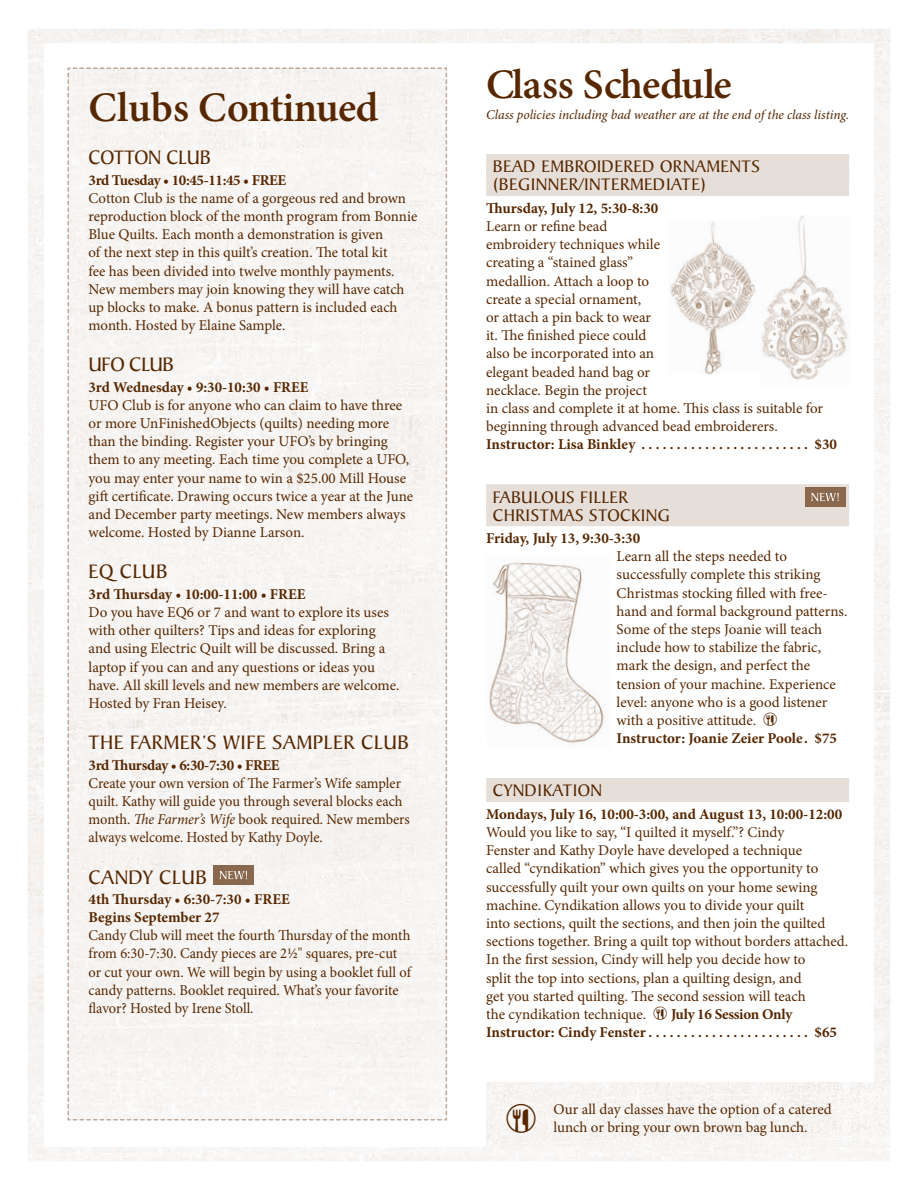
<style>
.page{position:relative;width:918px;height:1188px;background:#fff}
.page>*{position:absolute;margin:0;border:0;box-sizing:border-box;transform-origin:0 0}
.t1{font:600 42px "Minion Pro";color:#572700}
.t2{font:36px "Bundesbahn Pi Three";color:#572700}
.t3{font:21px "Baker Signet";letter-spacing:.02em;color:#572700}
.t4{font:21px "Baker Signet";letter-spacing:-.01em;color:#572700}
.t5{font:18px/18px "Baker Signet";letter-spacing:.02em;color:#572700}
.t6{font:15px/18.1px "Minion Pro";color:#572700}
.t7{font:15px/18.1px "Minion Pro";color:#572700;scale:.96 1}
.t8{font:700 15px/18.1px "Minion Pro";color:#572700}
.t9{font:700 15px "Minion Pro";letter-spacing:-.025em;color:#572700}
.t10{font:italic 13.5px "Minion Pro";letter-spacing:-.005em;color:#572700}
.s1{font-style:italic}
.s2{font-family:"Bundesbahn Pi Three";font-size:16.5px}
.s3{font-weight:700}
</style>
<div class="page">
<img style="left:28px;top:29px;width:862px;height:1132px">
<div style="left:486px;top:154px;width:363px;height:24px;background:#e6dfd9"></div>
<div style="left:486px;top:172px;width:363px;height:24px;background:#e6dfd9"></div>
<div style="left:486px;top:484px;width:363px;height:24px;background:#e6dfd9"></div>
<div style="left:486px;top:502px;width:363px;height:24px;background:#e6dfd9"></div>
<div style="left:486px;top:778px;width:363px;height:24px;background:#e6dfd9"></div>
<img style="left:486px;top:555px;width:125px;height:195px">
<img style="left:668px;top:220px;width:91px;height:154px">
<img style="left:759px;top:215px;width:92px;height:170px">
<img style="left:486px;top:1082px;width:402px;height:65px">
<div style="left:805px;top:488px;width:41px;height:19px;background:#8a684d"></div>
<svg style="left:811px;top:493px;width:28px;height:8px"></svg>
<div style="left:68px;top:68px;width:379px;height:1052px;background:#f6f4f2"></div>
<h1 class="t1" style="left:89px;top:78px;width:292px">Clubs Continued</h1>
<h3 class="t4" style="left:89px;top:146px;width:122px">COTTON CLUB</h3>
<p class="t9" style="left:89px;top:169px;width:199px">3rd Tuesday • 10:45-11:45 • FREE</p>
<p class="t6" style="left:89px;top:189px;width:330px">Cotton Club is the name of a gorgeous red and brown reproduction block of the month program from Bonnie Blue Quilts. Each month a demonstration is given<br>of the next step in this quilt’s creation. The total kit<br>fee has been divided into twelve monthly payments.<br>New members may join knowing they will have catch up blocks to make. A bonus pattern is included each month. Hosted by Elaine Sample.</p>
<h3 class="t3" style="left:89px;top:353px;width:85px">UFO CLUB</h3>
<p class="t8" style="left:89px;top:378px;width:221px">3rd Wednesday • 9:30-10:30 • FREE</p>
<p class="t6" style="left:89px;top:396px;width:326px">UFO Club is for anyone who can claim to have three or more UnFinishedObjects (quilts) needing more than the binding. Register your UFO’s by bringing them to any meeting. Each time you complete a UFO, you may enter your name to win a $25.00 Mill House gift certificate. Drawing occurs twice a year at the June and December party meetings. New members always welcome. Hosted by Dianne Larson.</p>
<h3 class="t3" style="left:89px;top:560px;width:79px">EQ CLUB</h3>
<p class="t8" style="left:89px;top:585px;width:219px">3rd Thursday • 10:00-11:00 • FREE</p>
<p class="t6" style="left:89px;top:603px;width:312px">Do you have EQ6 or 7 and want to explore its uses with other quilters? Tips and ideas for exploring and using Electric Quilt will be discussed. Bring a laptop if you can and any questions or ideas you have. All skill levels and new members are welcome.<br>Hosted by Fran Heisey.</p>
<h3 class="t3" style="left:89px;top:731px;width:320px">THE FARMER’S WIFE SAMPLER CLUB</h3>
<p class="t9" style="left:89px;top:754px;width:193px">3rd Thursday • 6:30-7:30 • FREE</p>
<p class="t7" style="left:89px;top:774px;width:336px">Create your own version of The Farmer’s Wife sampler quilt. Kathy will guide you through several blocks each month. <span class="s1">The Farmer’s Wife</span> book required. New members always welcome. Hosted by Kathy Doyle.</p>
<h3 class="t3" style="left:89px;top:866px;width:118px">CANDY CLUB</h3>
<p class="t8" style="left:89px;top:890px;width:203px">4th Thursday • 6:30-7:30 • FREE<br>Begins September 27</p>
<p class="t7" style="left:89px;top:926px;width:337px">Candy Club will meet the fourth Thursday of the month from 6:30-7:30. Candy pieces are 2½" squares, pre-cut or cut your own. We will begin by using a booklet full of candy patterns. Booklet required. What’s your favorite flavor? Hosted by Irene Stoll.</p>
<h1 class="t1" style="left:486px;top:56px;width:247px">Class Schedule</h1>
<p class="t10" style="left:486px;top:106px;width:365px">Class policies including bad weather are at the end of the class listing.</p>
<p class="t5" style="left:493px;top:158px;width:121px">BEAD EMBROIDERED</p>
<p class="t5" style="left:660px;top:158px;width:13px">ORN</p>
<p class="t5" style="left:493px;top:158px;width:269px;text-indent:202px">AMENTS (BEGINNER/INTERMEDIATE)</p>
<p class="t8" style="left:486px;top:199px;width:174px">Thursday, July 12, 5:30-8:30</p>
<p class="t6" style="left:486px;top:217px;width:338px">Learn or refine bead<br>embroidery techniques while<br>creating a “stained glass”<br>medallion. Attach a loop to<br>create a special ornament,<br>or attach a pin back to wear<br>it. The finished piece could<br>also be incorporated into an<br>elegant beaded hand bag or<br>necklace. Begin the project<br>in class and complete it at home. This class is suitable for beginning through advanced bead embroiderers.</p>
<p class="t8" style="left:486px;top:435px;width:157px">Instructor: Lisa Binkley .........................</p>
<p class="t8" style="left:815px;top:435px;width:24px">$30</p>
<p class="t5" style="left:493px;top:488px;width:166px">FABULOUS FILLER<br>CHRISTMAS STOCKING</p>
<p class="t8" style="left:486px;top:529px;width:156px">Friday, July 13, 9:30-3:30</p>
<p class="t6" style="left:617px;top:547px;width:232px">Learn all the steps needed to successfully complete this striking Christmas stocking filled with free&shy;hand and formal background patterns.<br>Some of the steps Joanie will teach include how to stabilize the fabric, mark the design, and perfect the tension of your machine. Experience level: anyone who is a good listener with a positive attitude. <span class="s2">( </span><span class="s3">Instructor: Joanie Zeier Poole.. $75</span></p>
<p class="t5" style="left:493px;top:782px;width:98px">CYND IKATION</p>
<p class="t8" style="left:486px;top:805px;width:358px">Mondays, July 16, 10:00-3:00, and August 13, 10:00-12:00</p>
<p class="t6" style="left:486px;top:823px;width:363px">Would you like to say, “I quilted it myself.”? Cindy<br>Fenster and Kathy Doyle have developed a technique<br>called “cyndikation” which gives you the opportunity to successfully quilt your own quilts on your home sewing machine. Cyndikation allows you to divide your quilt<br>into sections, quilt the sections, and then join the quilted sections together. Bring a quilt top without borders attached.<br>In the first session, Cindy will help you decide how to<br>split the top into sections, plan a quilting design, and<br>get you started quilting. The second session will teach<br>the cyndikation technique. <span class="s2">(</span> <span class="s3">July 16 Session Only Instructor: Cindy Fenster........................</span></p>
<p class="t8" style="left:815px;top:1023px;width:24px">$65</p>
<h2 class="t2" style="left:505px;top:1102px;width:33px">(</h2>
<p class="t6" style="left:554px;top:1100px;width:280px">Our all day classes have the option of a catered lunch or bring your own brown bag lunch.</p>
</div>
